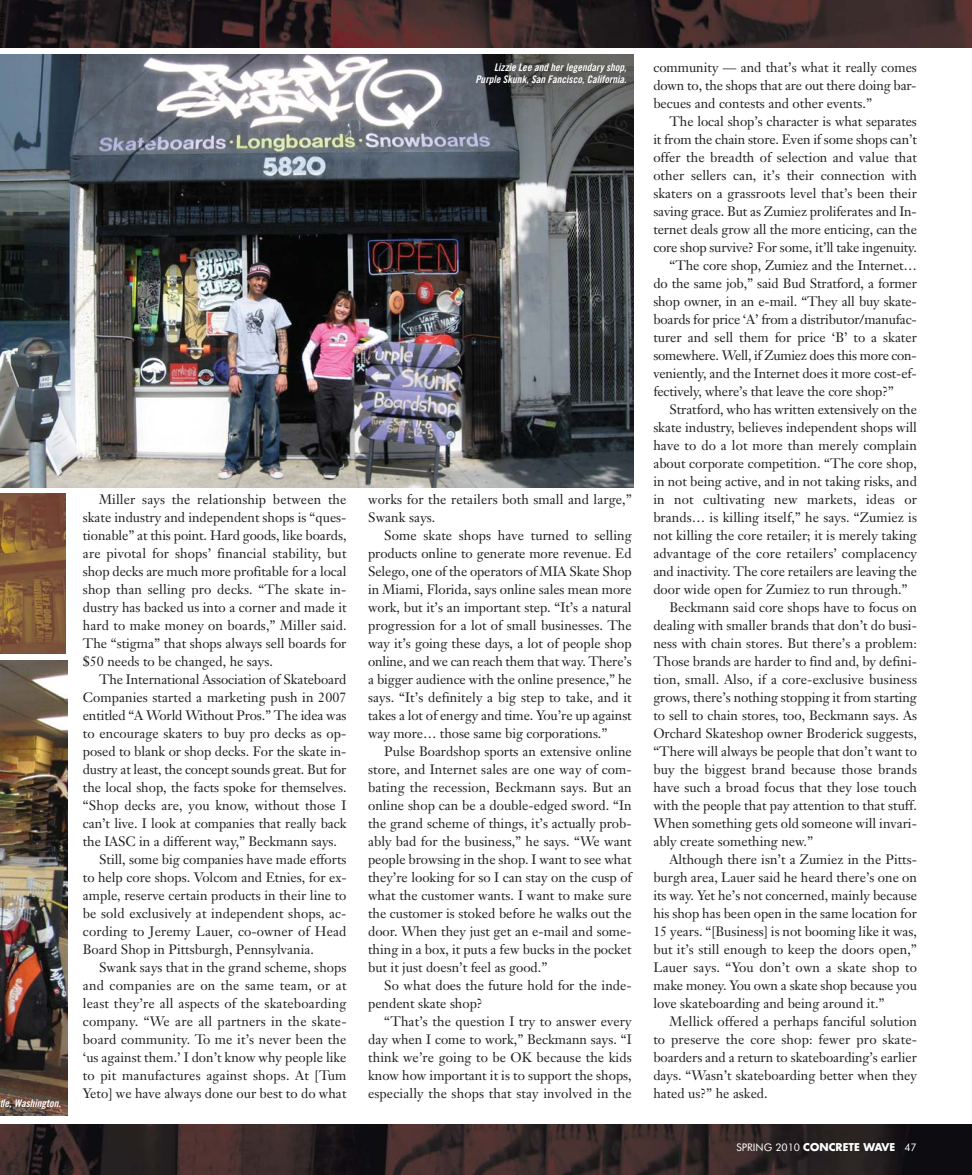
<style>
.page{position:relative;width:972px;height:1175px;background:#fff}
.page>*{position:absolute;margin:0;border:0;box-sizing:border-box;transform-origin:0 0}
.t1{font:13.5px/18px "Janson Text";color:#231f20;text-align:justify}
.t2{font:13.5px "Janson Text";letter-spacing:-.02em;color:#231f20}
.t3{font:italic 10.5px/12.6px "Trade Gothic Bold Cond Twenty";color:#fff;text-align:right}
.t4{font:10.5px "Futura BT";color:#fff}
.s1{font-family:"Futura";font-weight:700}
</style>
<div class="page">
<img style="left:0;top:1124px;width:972px;height:50px">
<img style="left:0;top:660px;width:68px;height:455px">
<img style="left:0;top:0;width:972px;height:48px">
<img style="left:0;top:493px;width:66px;height:161px">
<img style="left:0;top:55px;width:634px;height:432px">
<p class="t3" style="left:-1px;top:1097px;width:65px">tle,Washington.</p>
<p class="t1" style="left:83px;top:492px;width:265px;text-indent:16px">Miller says the relationship between the skate industry and independent shops is “ques&shy;tionable” at this point. Hard goods, like boards, are pivotal for shops’ financial stability, but shop decks are much more profitable for a local shop than selling pro decks. “The skate in&shy;dustry has backed us into a corner and made it hard to make money on boards,” Miller said.<br>The “stigma” that shops always sell boards for $50 needs to be changed, he says.</p>
<p class="t1" style="left:99px;top:672px;width:249px">The International Association of Skateboard</p>
<p class="t1" style="left:83px;top:690px;width:265px">Companies started a marketing push in 2007</p>
<p class="t1" style="left:83px;top:708px;width:265px">entitled “A World Without Pros.” The idea was</p>
<p class="t1" style="left:83px;top:726px;width:265px">to encourage skaters to buy pro decks as op-</p>
<p class="t1" style="left:83px;top:744px;width:265px">posed to blank or shop decks. For the skate in-</p>
<p class="t1" style="left:83px;top:762px;width:265px">dustry at least, the concept sounds great. But for</p>
<p class="t1" style="left:83px;top:780px;width:265px">the local shop, the facts spoke for themselves.</p>
<p class="t1" style="left:83px;top:798px;width:265px">“Shop decks are, you know, without those I</p>
<p class="t1" style="left:83px;top:816px;width:265px">can’t live. I look at companies that really back</p>
<p class="t1" style="left:83px;top:834px;width:256px">the IASC in a different way,” Beckmann says.</p>
<p class="t1" style="left:99px;top:852px;width:249px">Still, some big companies have made efforts</p>
<p class="t1" style="left:83px;top:870px;width:265px">to help core shops. Volcom and Etnies, for ex-</p>
<p class="t1" style="left:83px;top:888px;width:265px">ample, reserve certain products in their line to</p>
<p class="t1" style="left:83px;top:906px;width:265px">be sold exclusively at independent shops, ac-</p>
<p class="t1" style="left:83px;top:924px;width:265px">cording to Jeremy Lauer, co-owner of Head</p>
<p class="t1" style="left:83px;top:942px;width:233px">Board Shop in Pittsburgh, Pennsylvania.</p>
<p class="t1" style="left:99px;top:960px;width:249px">Swank says that in the grand scheme, shops</p>
<p class="t1" style="left:83px;top:978px;width:265px">and companies are on the same team, or at</p>
<p class="t1" style="left:83px;top:996px;width:265px">least they’re all aspects of the skateboarding</p>
<p class="t1" style="left:83px;top:1014px;width:265px">company. “We are all partners in the skate-</p>
<p class="t1" style="left:83px;top:1032px;width:265px">board community. To me it’s never been the</p>
<p class="t1" style="left:83px;top:1050px;width:265px">‘us against them.’ I don’t know why people like</p>
<p class="t1" style="left:83px;top:1068px;width:265px">to pit manufactures against shops. At [Tum</p>
<p class="t1" style="left:83px;top:1086px;width:265px">Yeto] we have always done our best to do what</p>
<p class="t3" style="left:475px;top:62px;width:155px">Lizzie Lee and herlegendary shop,<br>Purple Skunk,San Fancisco,California.</p>
<p class="t1" style="left:368px;top:492px;width:265px">works for the retailers both small and large,”<br>Swank says.</p>
<p class="t1" style="left:368px;top:528px;width:265px;text-indent:16px">Some skate shops have turned to selling products online to generate more revenue. Ed Selego, one of the operators of MIA Skate Shop in Miami, Florida, says online sales mean more work, but it’s an important step. “It’s a natural progression for a lot of small businesses. The way it’s going these days, a lot of people shop online, and we can reach them that way. There’s a bigger audience with the online presence,” he says. “It’s definitely a big step to take, and it takes a lot of energy and time. You’re up against way more… those same big corporations.”</p>
<p class="t1" style="left:368px;top:744px;width:265px;text-indent:16px">Pulse Boardshop sports an extensive online store, and Internet sales are one way of com&shy;bating the recession, Beckmann says. But an online shop can be a double-edged sword. “In the grand scheme of things, it’s actually prob&shy;ably bad for the business,” he says. “We want people browsing in the shop. I want to see what they’re looking for so I can stay on the cusp of what the customer wants. I want to make sure the customer is stoked before he walks out the door. When they just get an e-mail and some&shy;thing in a box, it puts a few bucks in the pocket but it just doesn’t feel as good.”</p>
<p class="t1" style="left:368px;top:978px;width:265px;text-indent:16px">So what does the future hold for the inde&shy;pendent skate shop?</p>
<p class="t1" style="left:368px;top:1014px;width:265px;text-indent:16px">“That’s the question I try to answer every day when I come to work,” Beckmann says. “I think we’re going to be OK because the kids know how important it is to support the shops, especially the shops that stay involved in the</p>
<p class="t1" style="left:653px;top:60px;width:265px">community — and that’s what it really comes down to, the shops that are out there doing bar&shy;becues and contests and other events.”</p>
<p class="t1" style="left:670px;top:114px;width:249px">The local shop’s character is what separates</p>
<p class="t1" style="left:653px;top:132px;width:265px">it from the chain store. Even if some shops can’t</p>
<p class="t1" style="left:653px;top:150px;width:265px">offer the breadth of selection and value that</p>
<p class="t1" style="left:653px;top:168px;width:265px">other sellers can, it’s their connection with</p>
<p class="t1" style="left:653px;top:186px;width:265px">skaters on a grassroots level that’s been their</p>
<p class="t1" style="left:653px;top:204px;width:265px">saving grace. But as Zumiez proliferates and In-</p>
<p class="t1" style="left:653px;top:222px;width:265px">ternet deals grow all the more enticing, can the</p>
<p class="t1" style="left:653px;top:240px;width:265px">core shop survive? For some, it’ll take ingenuity.</p>
<p class="t1" style="left:670px;top:258px;width:249px">“The core shop, Zumiez and the Internet…</p>
<p class="t1" style="left:653px;top:276px;width:265px">do the same job,” said Bud Stratford, a former</p>
<p class="t1" style="left:653px;top:294px;width:265px">shop owner, in an e-mail. “They all buy skate-</p>
<p class="t1" style="left:653px;top:312px;width:265px">boards for price ‘A’ from a distributor/manufac-</p>
<p class="t1" style="left:653px;top:330px;width:265px">turer and sell them for price ‘B’ to a skater</p>
<p class="t2" style="left:653px;top:350px;width:265px">somewhere. Well, if Zumiez does this more con-</p>
<p class="t1" style="left:653px;top:366px;width:265px">veniently, and the Internet does it more cost-ef-</p>
<p class="t1" style="left:653px;top:384px;width:242px">fectively, where’s that leave the core shop?”</p>
<p class="t1" style="left:670px;top:402px;width:249px">Stratford, who has written extensively on the</p>
<p class="t1" style="left:653px;top:420px;width:265px">skate industry, believes independent shops will</p>
<p class="t1" style="left:653px;top:438px;width:265px">have to do a lot more than merely complain</p>
<p class="t1" style="left:653px;top:456px;width:265px">about corporate competition. “The core shop,</p>
<p class="t1" style="left:653px;top:474px;width:265px">in not being active, and in not taking risks, and</p>
<p class="t1" style="left:653px;top:492px;width:265px">in not cultivating new markets, ideas or</p>
<p class="t1" style="left:653px;top:510px;width:265px">brands… is killing itself,” he says. “Zumiez is</p>
<p class="t1" style="left:653px;top:528px;width:265px">not killing the core retailer; it is merely taking</p>
<p class="t1" style="left:653px;top:546px;width:265px">advantage of the core retailers’ complacency</p>
<p class="t1" style="left:653px;top:564px;width:265px">and inactivity. The core retailers are leaving the</p>
<p class="t1" style="left:653px;top:582px;width:256px">door wide open for Zumiez to run through.”</p>
<p class="t1" style="left:670px;top:600px;width:249px">Beckmann said core shops have to focus on</p>
<p class="t1" style="left:653px;top:618px;width:265px">dealing with smaller brands that don’t do busi-</p>
<p class="t1" style="left:653px;top:636px;width:265px">ness with chain stores. But there’s a problem:</p>
<p class="t1" style="left:653px;top:654px;width:265px">Those brands are harder to find and, by defini-</p>
<p class="t1" style="left:653px;top:672px;width:265px">tion, small. Also, if a core-exclusive business</p>
<p class="t1" style="left:653px;top:690px;width:265px">grows, there’s nothing stopping it from starting</p>
<p class="t1" style="left:653px;top:708px;width:265px">to sell to chain stores, too, Beckmann says. As</p>
<p class="t1" style="left:653px;top:726px;width:265px">Orchard Skateshop owner Broderick suggests,</p>
<p class="t1" style="left:653px;top:744px;width:265px">“There will always be people that don’t want to</p>
<p class="t1" style="left:653px;top:762px;width:265px">buy the biggest brand because those brands</p>
<p class="t1" style="left:653px;top:780px;width:265px">have such a broad focus that they lose touch</p>
<p class="t1" style="left:653px;top:798px;width:265px">with the people that pay attention to that stuff.</p>
<p class="t1" style="left:653px;top:816px;width:265px">When something gets old someone will invari-</p>
<p class="t1" style="left:653px;top:834px;width:161px">ably create something new.”</p>
<p class="t1" style="left:670px;top:852px;width:249px">Although there isn’t a Zumiez in the Pitts-</p>
<p class="t1" style="left:653px;top:870px;width:265px">burgh area, Lauer said he heard there’s one on</p>
<p class="t1" style="left:653px;top:888px;width:265px">its way. Yet he’s not concerned, mainly because</p>
<p class="t1" style="left:653px;top:906px;width:265px">his shop has been open in the same location for</p>
<p class="t1" style="left:653px;top:924px;width:265px">15 years. “[Business] is not booming like it was,</p>
<p class="t1" style="left:653px;top:942px;width:265px">but it’s still enough to keep the doors open,”</p>
<p class="t1" style="left:653px;top:960px;width:265px">Lauer says. “You don’t own a skate shop to</p>
<p class="t1" style="left:653px;top:978px;width:265px">make money. You own a skate shop because you</p>
<p class="t1" style="left:653px;top:996px;width:233px">love skateboarding and being around it.”</p>
<p class="t1" style="left:670px;top:1014px;width:249px">Mellick offered a perhaps fanciful solution</p>
<p class="t1" style="left:653px;top:1032px;width:265px">to preserve the core shop: fewer pro skate-</p>
<p class="t1" style="left:653px;top:1050px;width:265px">boarders and a return to skateboarding’s earlier</p>
<p class="t1" style="left:653px;top:1068px;width:265px">days. “Wasn’t skateboarding better when they</p>
<p class="t1" style="left:653px;top:1086px;width:116px">hated us?” he asked.</p>
<p class="t4" style="left:737px;top:1142px;width:182px">SPRING 2010 <span class="s1">CONCRETE WAVE</span> 47</p>
</div>
